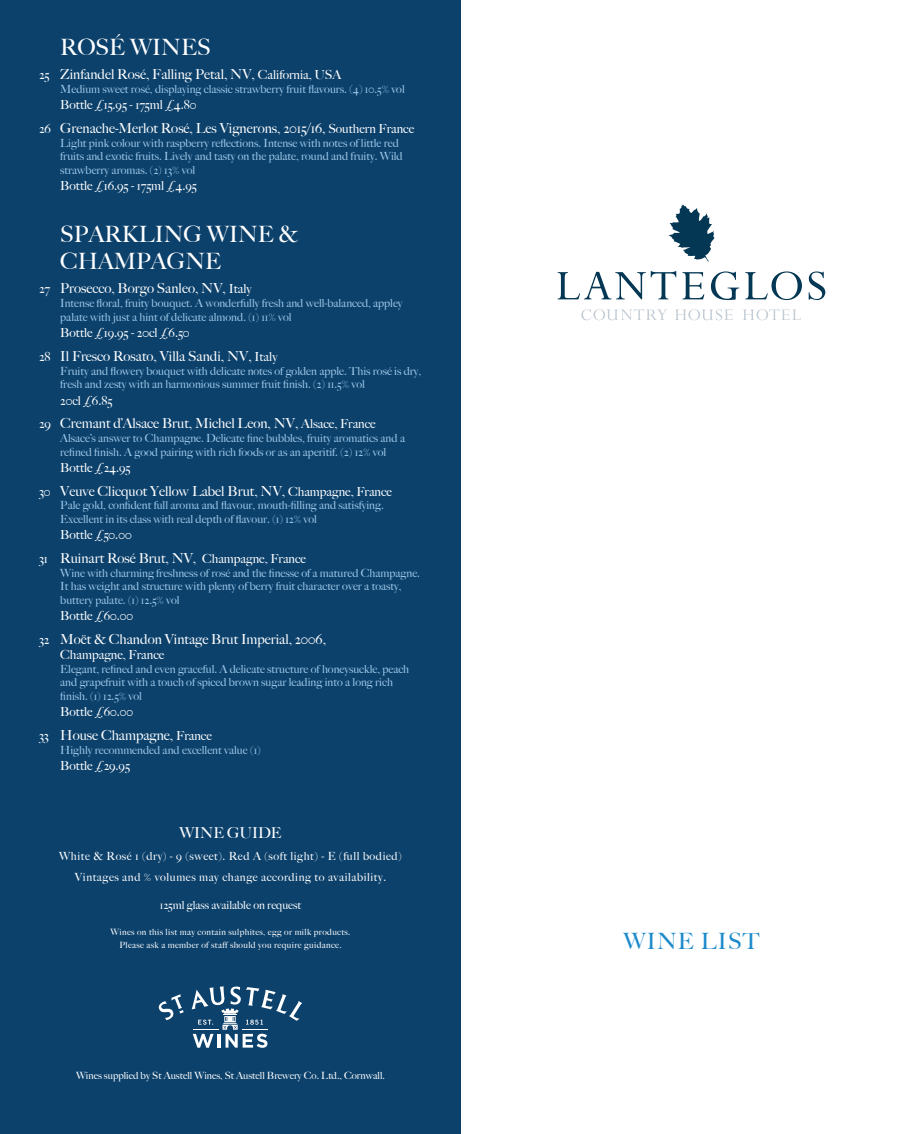
<style>
.page{position:relative;width:922px;height:1134px;background:#fff}
.page>*{position:absolute;margin:0;border:0;box-sizing:border-box;transform-origin:0 0}
.Paragraph_Style_1{font:500 22.5px/27px "Big Caslon";color:#fff}
.t1{font:500 22.5px "Big Caslon";letter-spacing:.05em;color:#1d8acb}
.t2{font:500 15px "Big Caslon";color:#fff}
.Paragraph_Style_1-2{font:500 13.75px "Big Caslon";color:#fff}
.Paragraph_Style_1-3{font:500 12.5px "Big Caslon";color:#fff}
.Paragraph_Style_1-4{font:500 11.25px/13.8px "Big Caslon";color:#9dc8e8}
.t3{font:500 11.25px "Big Caslon";letter-spacing:.05em;color:#fff}
.t4{font:500 11.25px "Big Caslon";color:#fff}
.t5{font:500 10px "Big Caslon";color:#fff}
.t6{font:500 8.75px/13.1px "Big Caslon";letter-spacing:.04em;color:#fff;text-align:center}
.s1{font-size:12.5px}
</style>
<div class="page">
<div style="left:0;top:0;width:461px;height:1134px;background:#0c416c"></div>
<svg style="left:159px;top:994px;width:25px;height:26px"></svg>
<svg style="left:191px;top:986px;width:111px;height:62px"></svg>
<svg style="left:668px;top:204px;width:46px;height:58px"></svg>
<svg style="left:557px;top:271px;width:119px;height:28px"></svg>
<svg style="left:682px;top:272px;width:22px;height:27px"></svg>
<svg style="left:710px;top:271px;width:29px;height:29px"></svg>
<svg style="left:745px;top:271px;width:56px;height:29px"></svg>
<svg style="left:808px;top:271px;width:17px;height:29px"></svg>
<svg style="left:581px;top:309px;width:86px;height:11px"></svg>
<svg style="left:675px;top:309px;width:57px;height:11px"></svg>
<svg style="left:743px;top:309px;width:57px;height:11px"></svg>
<p class="Paragraph_Style_1" style="left:60px;top:33px;width:152px">ROSÉ WINES</p>
<p class="Paragraph_Style_1-2" style="left:39px;top:63px;width:304px"><span class="s1">25</span> Zinfandel Rosé, Falling Petal, NV, <span class="s1">California, USA</span></p>
<p class="Paragraph_Style_1-4" style="left:60px;top:82px;width:346px">Medium sweet rosé, displaying classic strawberry fruit flavours. (4) 10.5% vol</p>
<p class="Paragraph_Style_1-3" style="left:60px;top:95px;width:138px">Bottle £15.95 - 175ml £4.80</p>
<p class="Paragraph_Style_1-2" style="left:39px;top:117px;width:376px"><span class="s1">26</span> Grenache-Merlot Rosé, Les Vignerons, 2015/16, <span class="s1">Southern France</span></p>
<p class="Paragraph_Style_1-4" style="left:60px;top:135px;width:344px">Light pink colour with raspberry reflections. Intense with notes of little red fruits and exotic fruits. Lively and tasty on the palate, round and fruity. Wild strawberry aromas. (2) 13% vol</p>
<p class="Paragraph_Style_1-3" style="left:60px;top:176px;width:138px">Bottle £16.95 - 175ml £4.95</p>
<p class="Paragraph_Style_1" style="left:60px;top:219px;width:239px">SPARKLING WINE &amp;<br>CHAMPAGNE</p>
<p class="Paragraph_Style_1-2" style="left:39px;top:277px;width:214px"><span class="s1">27</span> Prosecco, Borgo Sanleo, NV, <span class="s1">Italy</span></p>
<p class="Paragraph_Style_1-4" style="left:60px;top:296px;width:344px">Intense floral, fruity bouquet. A wonderfully fresh and well-balanced, appley palate with just a hint of delicate almond. (1) 11% vol</p>
<p class="Paragraph_Style_1-3" style="left:60px;top:323px;width:131px">Bottle £19.95 - 20cl £6.50</p>
<p class="Paragraph_Style_1-2" style="left:39px;top:345px;width:240px"><span class="s1">28</span> Il Fresco Rosato, Villa Sandi, NV, <span class="s1">Italy</span></p>
<p class="Paragraph_Style_1-4" style="left:60px;top:363px;width:362px">Fruity and flowery bouquet with delicate notes of golden apple. This rosé is dry, fresh and zesty with an harmonious summer fruit finish. (2) 11.5% vol</p>
<p class="Paragraph_Style_1-3" style="left:60px;top:390px;width:54px">20cl £6.85</p>
<p class="Paragraph_Style_1-2" style="left:39px;top:412px;width:338px"><span class="s1">29</span> Cremant d’Alsace Brut, Michel Leon, NV, <span class="s1">Alsace, France</span></p>
<p class="Paragraph_Style_1-4" style="left:60px;top:431px;width:346px">Alsace’s answer to Champagne. Delicate fine bubbles, fruity aromatics and a refined finish. A good pairing with rich foods or as an aperitif. (2) 12% vol</p>
<p class="Paragraph_Style_1-3" style="left:60px;top:457px;width:72px">Bottle £24.95</p>
<p class="Paragraph_Style_1-2" style="left:39px;top:479px;width:354px"><span class="s1">30</span> Veuve Clicquot Yellow Label Brut, NV, <span class="s1">Champagne, France</span></p>
<p class="Paragraph_Style_1-4" style="left:60px;top:498px;width:325px">Pale gold, confident full aroma and flavour, mouth-filling and satisfying.<br>Excellent in its class with real depth of flavour. (1) 12% vol</p>
<p class="Paragraph_Style_1-3" style="left:60px;top:525px;width:73px">Bottle £50.00</p>
<p class="Paragraph_Style_1-2" style="left:39px;top:547px;width:268px"><span class="s1">31</span> Ruinart Rosé Brut, NV, <span class="s1">Champagne, France</span></p>
<p class="Paragraph_Style_1-4" style="left:60px;top:565px;width:361px">Wine with charming freshness of rosé and the finesse of a matured Champagne.<br>It has weight and structure with plenty of berry fruit character over a toasty, buttery palate. (1) 12.5% vol</p>
<p class="Paragraph_Style_1-3" style="left:60px;top:606px;width:74px">Bottle £60.00</p>
<p class="Paragraph_Style_1-2" style="left:39px;top:628px;width:288px"><span class="s1">32</span> Moët &amp; Chandon Vintage Brut Imperial, 2006,</p>
<p class="Paragraph_Style_1-3" style="left:60px;top:644px;width:105px">Champagne, France</p>
<p class="Paragraph_Style_1-4" style="left:60px;top:661px;width:350px">Elegant, refined and even graceful. A delicate structure of honeysuckle, peach and grapefruit with a touch of spiced brown sugar leading into a long rich finish. (1) 12.5% vol</p>
<p class="Paragraph_Style_1-3" style="left:60px;top:702px;width:74px">Bottle £60.00</p>
<p class="Paragraph_Style_1-2" style="left:39px;top:724px;width:174px"><span class="s1">33</span> House Champagne, <span class="s1">France</span></p>
<p class="Paragraph_Style_1-4" style="left:60px;top:742px;width:202px">Highly recommended and excellent value (1)</p>
<p class="Paragraph_Style_1-3" style="left:60px;top:755px;width:71px">Bottle £29.95</p>
<p class="t2" style="left:179px;top:821px;width:104px">WINE GUIDE</p>
<p class="t3" style="left:59px;top:846px;width:344px">White &amp; Rosé 1 (dry) - 9 (sweet). Red A (soft light) - E (full bodied)</p>
<p class="t3" style="left:75px;top:868px;width:313px">Vintages and % volumes may change according to availability.</p>
<p class="t4" style="left:160px;top:896px;width:143px">125ml glass available on request</p>
<p class="t6" style="left:110px;top:925px;width:241px">Wines on this list may contain sulphites, egg or milk products.<br>Please ask a member of staff should you require guidance.</p>
<p class="t1" style="left:623px;top:923px;width:137px">WINE LIST</p>
<p class="t5" style="left:76px;top:1067px;width:310px">Wines supplied by St Austell Wines, St Austell Brewery Co. Ltd., Cornwall.</p>
</div>
